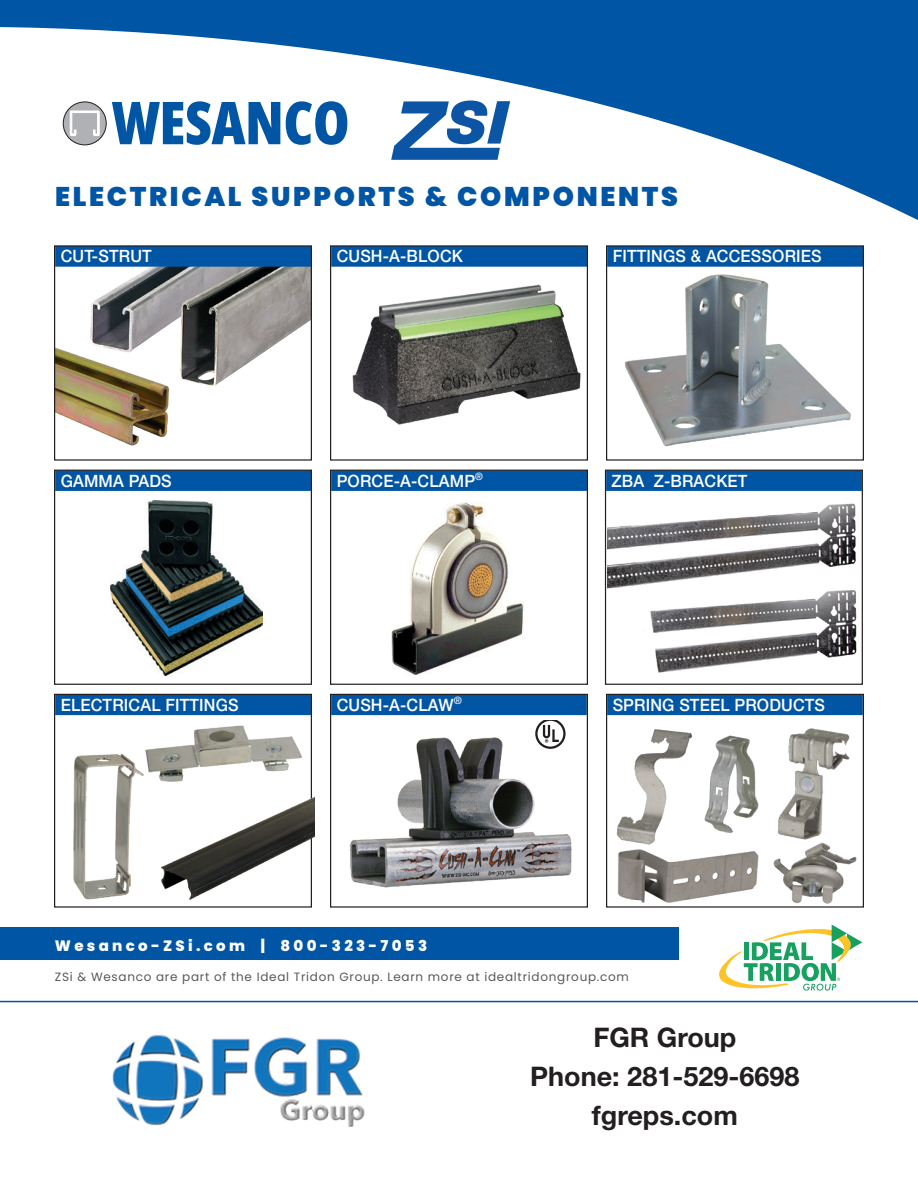
<style>
.page{position:relative;width:918px;height:1188px;background:#fff}
.page>*{position:absolute;margin:0;border:0;box-sizing:border-box;transform-origin:0 0}
.t1{font:700 27px/39.2px "Helvetica Neue LT Std";color:#231f20;text-align:center}
.t2{font:900 27px "Poppins";letter-spacing:.1em;color:#0155a5}
.t3{font:500 16.95px "Helvetica Neue LT Std";letter-spacing:.01em;color:#fff;scale:.95 1}
.t4{font:800 15px "Poppins";letter-spacing:.22em;color:#fff}
.t5{font:12px "Poppins";letter-spacing:.06em;color:#57585a}
.t6{font:500 10.2px "Helvetica Neue LT Std";color:#fff;scale:.95 1}
</style>
<div class="page">
<img style="left:352px;top:284px;width:229px;height:141px">
<div style="left:331px;top:694px;width:256px;height:21px;background:#0155a5"></div>
<div style="left:330px;top:694px;width:258px;height:214px;border:1px solid #231f20"></div>
<div style="left:607px;top:694px;width:256px;height:21px;background:#0155a5"></div>
<div style="left:606px;top:694px;width:258px;height:214px;border:1px solid #231f20"></div>
<svg style="left:535px;top:720px;width:31px;height:14px"></svg>
<div style="left:55px;top:470px;width:256px;height:21px;background:#0155a5"></div>
<div style="left:54px;top:470px;width:258px;height:215px;border:1px solid #231f20"></div>
<div style="left:607px;top:246px;width:256px;height:21px;background:#0155a5"></div>
<div style="left:606px;top:245px;width:258px;height:216px;border:1px solid #231f20"></div>
<div style="left:331px;top:246px;width:256px;height:21px;background:#0155a5"></div>
<div style="left:330px;top:245px;width:258px;height:216px;border:1px solid #231f20"></div>
<img style="left:110px;top:501px;width:153px;height:174px">
<img style="left:624px;top:274px;width:227px;height:173px">
<img style="left:56px;top:347px;width:114px;height:99px">
<img style="left:85px;top:267px;width:94px;height:91px">
<img style="left:179px;top:267px;width:131px;height:119px">
<div style="left:55px;top:246px;width:256px;height:21px;background:#0155a5"></div>
<div style="left:54px;top:245px;width:258px;height:216px;border:1px solid #231f20"></div>
<img style="left:616px;top:729px;width:76px;height:115px">
<img style="left:704px;top:735px;width:55px;height:98px">
<img style="left:615px;top:844px;width:154px;height:64px">
<img style="left:778px;top:728px;width:72px;height:112px">
<img style="left:773px;top:842px;width:84px;height:62px">
<div style="left:606px;top:470px;width:256px;height:21px;background:#0155a5"></div>
<div style="left:605px;top:470px;width:258px;height:215px;border:1px solid #231f20"></div>
<img style="left:607px;top:503px;width:249px;height:86px">
<img style="left:637px;top:586px;width:220px;height:87px">
<div style="left:331px;top:470px;width:256px;height:21px;background:#0155a5"></div>
<div style="left:330px;top:470px;width:258px;height:215px;border:1px solid #231f20"></div>
<img style="left:391px;top:502px;width:133px;height:173px">
<img style="left:350px;top:734px;width:222px;height:154px">
<div style="left:55px;top:694px;width:256px;height:21px;background:#0155a5"></div>
<div style="left:54px;top:694px;width:258px;height:214px;border:1px solid #231f20"></div>
<img style="left:147px;top:725px;width:155px;height:57px">
<img style="left:161px;top:791px;width:153px;height:112px">
<img style="left:73px;top:749px;width:74px;height:151px">
<svg style="left:0;top:0;width:918px;height:220px"></svg>
<svg style="left:391px;top:101px;width:119px;height:59px"></svg>
<svg style="left:63px;top:102px;width:43px;height:43px"></svg>
<div style="left:63px;top:102px;width:44px;height:43px;border:1px solid #231f20;border-radius:50%"></div>
<svg style="left:70px;top:110px;width:30px;height:26px"></svg>
<svg style="left:112px;top:101px;width:168px;height:44px"></svg>
<svg style="left:286px;top:101px;width:61px;height:44px"></svg>
<hr style="left:0;top:1001px;width:918px;height:1px;background:#0155a5">
<div style="left:0;top:928px;width:678px;height:32px;background:#0155a5"></div>
<svg style="left:719px;top:925px;width:143px;height:66px"></svg>
<img style="left:112px;top:1034px;width:253px;height:93px">
<h1 class="t2" style="left:55px;top:181px;width:625px">ELECTRICAL SUPPORTS &amp; COMPONENTS</h1>
<p class="t3" style="left:61px;top:246px;width:97px">CUT-STRUT</p>
<p class="t3" style="left:337px;top:246px;width:134px">CUSH-A-BLOCK</p>
<p class="t3" style="left:613px;top:246px;width:222px">FITTINGS &amp; ACCESSORIES</p>
<p class="t3" style="left:61px;top:471px;width:118px">GAMMA PADS</p>
<p class="t3" style="left:61px;top:695px;width:189px">ELECTRICAL FITTINGS</p>
<p class="t6" style="left:475px;top:470px;width:10px">®</p>
<p class="t3" style="left:337px;top:471px;width:147px">PORCE-A-CLAMP</p>
<p class="t3" style="left:612px;top:471px;width:145px">ZBA Z-BRACKET</p>
<p class="t3" style="left:337px;top:695px;width:133px">CUSH-A-CLAW<sup>®</sup></p>
<p class="t3" style="left:613px;top:695px;width:225px">SPRING STEEL PRODUCTS</p>
<p class="t4" style="left:55px;top:937px;width:374px">Wesanco-ZSi.com | 800-323-7053</p>
<p class="t5" style="left:55px;top:970px;width:575px">ZSi &amp; Wesanco are part of the Ideal Tridon Group. Learn more at idealtridongroup.com</p>
<h1 class="t1" style="left:530px;top:1017px;width:271px">FGR Group<br>Phone: 281-529-6698 fgreps.com</h1>
</div>
